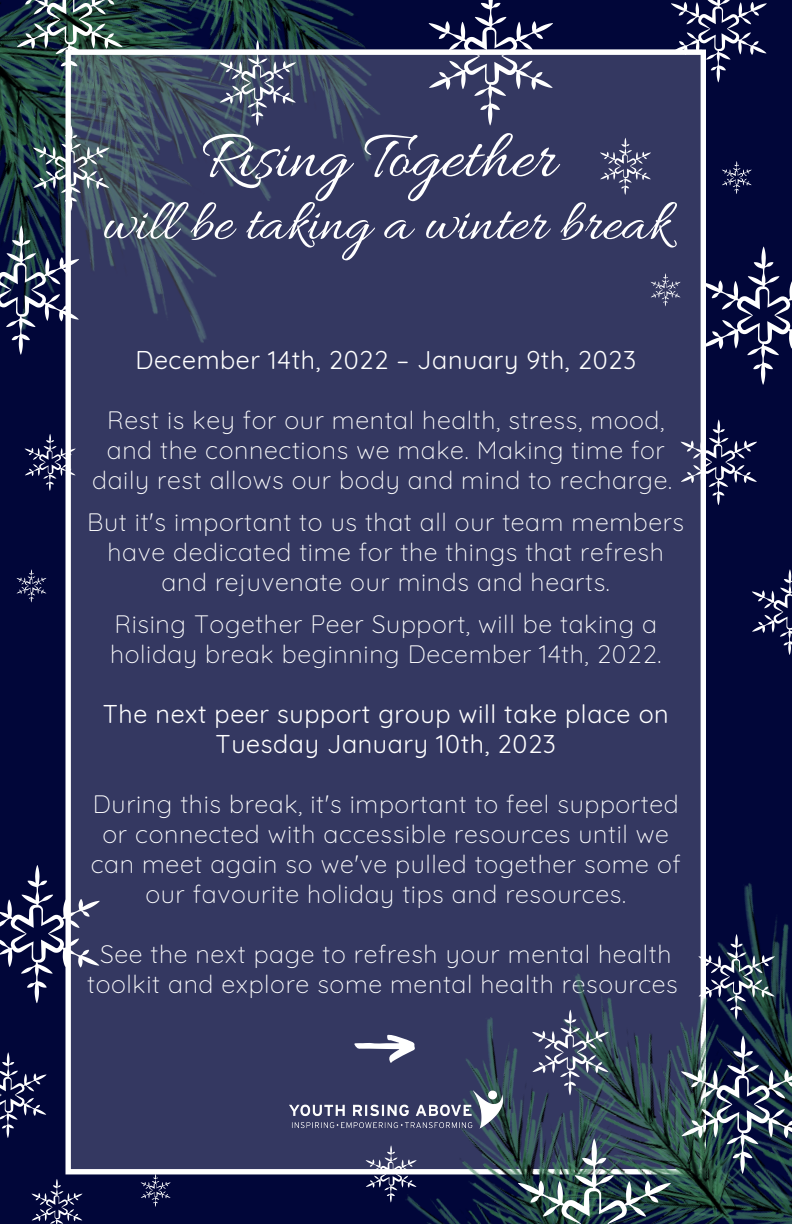
<style>
.page{position:relative;width:792px;height:1224px;background:#010639}
.page>*{position:absolute;margin:0;border:0;box-sizing:border-box;transform-origin:0 0}
.t1{font:70px "Allura";color:#fff}
.t2{font:60px "Allura";color:#fff}
.t3{font:300 25px/30px "Quicksand";letter-spacing:.025em;color:#fff;text-align:center}
.t4{font:25px/30px "Quicksand";letter-spacing:.025em;color:#fff;text-align:center}
</style>
<div class="page">
<img style="left:0;top:9px;width:66px;height:209px">
<img style="left:40px;top:80px;width:26px;height:46px">
<img style="left:123px;top:0;width:24px;height:49px">
<img style="left:147px;top:0;width:219px;height:49px">
<div style="left:66px;top:50px;width:640px;height:1124px;background:#343861"></div>
<svg style="left:702px;top:247px;width:90px;height:138px"></svg>
<svg style="left:429px;top:0;width:124px;height:125px"></svg>
<svg style="left:33px;top:126px;width:76px;height:85px;background:#566872"></svg>
<svg style="left:681px;top:420px;width:76px;height:85px"></svg>
<svg style="left:752px;top:569px;width:40px;height:86px"></svg>
<svg style="left:220px;top:40px;width:76px;height:86px;background:#5e687e"></svg>
<svg style="left:17px;top:0;width:106px;height:80px;background:#516867"></svg>
<svg style="left:0;top:1052px;width:47px;height:86px"></svg>
<svg style="left:600px;top:138px;width:51px;height:57px;background:#505376"></svg>
<svg style="left:25px;top:434px;width:51px;height:57px"></svg>
<svg style="left:671px;top:0;width:96px;height:82px"></svg>
<svg style="left:722px;top:161px;width:30px;height:33px"></svg>
<svg style="left:0;top:226px;width:79px;height:129px"></svg>
<svg style="left:17px;top:569px;width:29px;height:33px"></svg>
<svg style="left:651px;top:273px;width:30px;height:33px"></svg>
<img style="left:618px;top:878px;width:171px;height:92px">
<img style="left:387px;top:1013px;width:126px;height:211px">
<img style="left:513px;top:970px;width:279px;height:254px">
<svg style="left:0;top:865px;width:100px;height:138px"></svg>
<svg style="left:681px;top:1036px;width:111px;height:138px"></svg>
<svg style="left:698px;top:934px;width:77px;height:86px"></svg>
<svg style="left:518px;top:1139px;width:153px;height:85px;background:#4a6066"></svg>
<svg style="left:532px;top:1010px;width:77px;height:85px;background:#505974"></svg>
<svg style="left:366px;top:1145px;width:51px;height:57px"></svg>
<svg style="left:141px;top:1174px;width:30px;height:33px"></svg>
<svg style="left:32px;top:1179px;width:50px;height:45px"></svg>
<img style="left:277px;top:1080px;width:237px;height:65px">
<svg style="left:353px;top:1031px;width:63px;height:34px;background:#6c6f8c"></svg>
<h1 class="t1" style="left:201px;top:119px;width:356px">Rising Together</h1>
<h2 class="t2" style="left:102px;top:190px;width:569px">will be taking a winter break</h2>
<p class="t4" style="left:135px;top:345px;width:502px">December 14th, 2022 – January 9th, 2023</p>
<p class="t3" style="left:92px;top:405px;width:581px">Rest is key for our mental health, stress, mood, and the connections we make. Making time for daily rest allows our body and mind to recharge.</p>
<p class="t3" style="left:87px;top:507px;width:599px">But it's important to us that all our team members have dedicated time for the things that refresh and rejuvenate our minds and hearts.</p>
<p class="t3" style="left:110px;top:609px;width:553px;text-align:left">Rising Together Peer Support, will be taking a holiday break beginning December 14th, 2022.</p>
<p class="t4" style="left:103px;top:699px;width:567px">The next peer support group will take place on<br>Tuesday January 10th, 2023</p>
<p class="t3" style="left:91px;top:789px;width:592px">During this break, it's important to feel supported or connected with accessible resources until we can meet again so we've pulled together some of our favourite holiday tips and resources.</p>
<p class="t3" style="left:87px;top:939px;width:592px">See the next page to refresh your mental health toolkit and explore some mental health resources</p>
</div>
